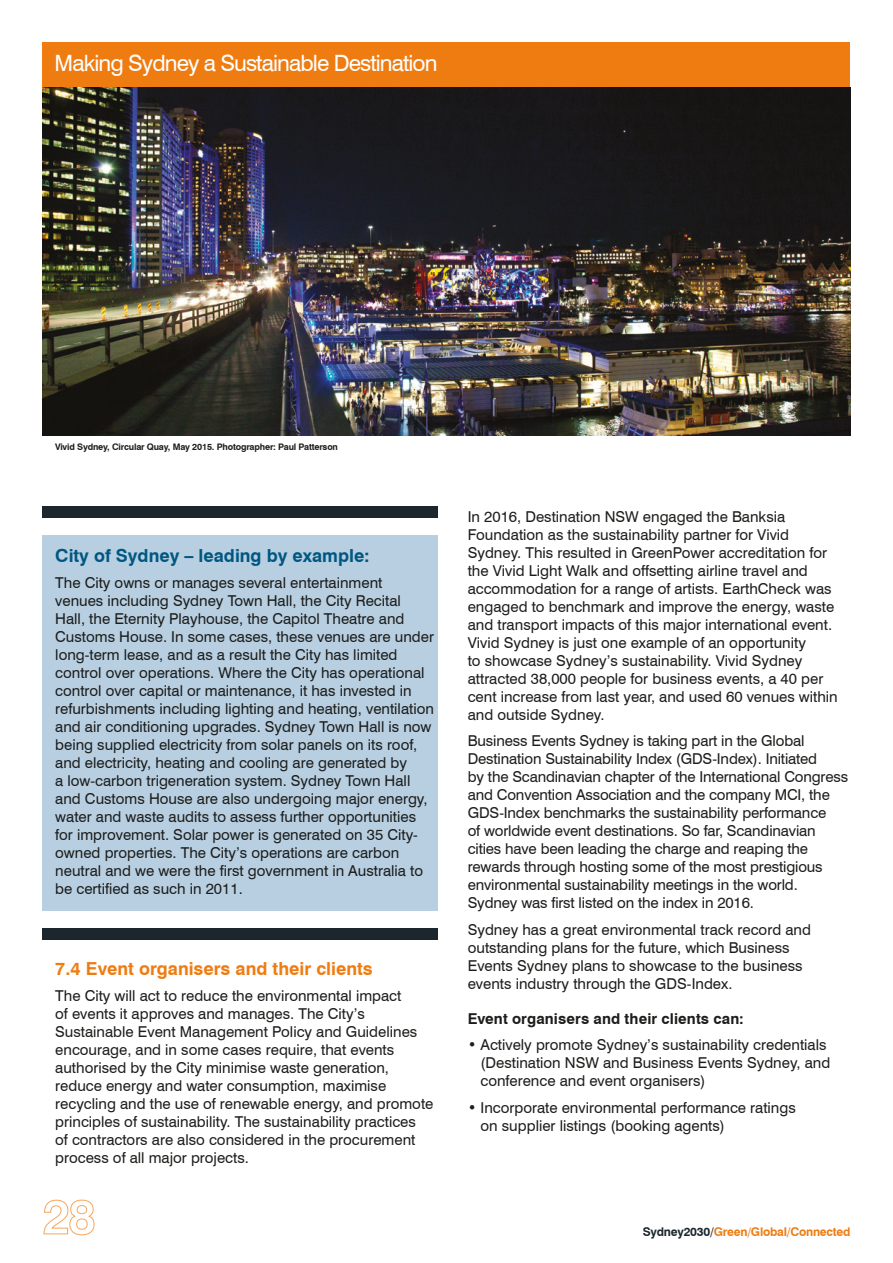
<style>
.page{position:relative;width:893px;height:1263px;background:#fff}
.page>*{position:absolute;margin:0;border:0;box-sizing:border-box;transform-origin:0 0}
.t1{font:22.5px "Swiss 721 BT";letter-spacing:-.04em;color:#fff}
.t2{font:700 18px "Swiss 721 BT";color:#ef7c11}
.t3{font:700 18px "Swiss 721 BT";color:#005781}
.t4{font:15px/18px "Swiss 721 BT";color:#1d1d1b}
.t5{font:700 15px "Swiss 721 BT";letter-spacing:.01em;color:#1d1d1b}
.t6{font:700 12px "Swiss 721 BT";letter-spacing:-.02em;color:#ef7c11}
.t7{font:700 9px "Swiss 721 BT";letter-spacing:-.02em;color:#1d1d1b}
.s1{color:#1b272c}
</style>
<div class="page">
<div style="left:43px;top:535px;width:395px;height:376px;background:#b7cfe1"></div>
<div style="left:43px;top:506px;width:395px;height:11px;background:#1b272c"></div>
<div style="left:43px;top:928px;width:395px;height:11px;background:#1b272c"></div>
<img style="left:42px;top:87px;width:808px;height:349px">
<svg style="left:43px;top:1199px;width:52px;height:36px"></svg>
<div style="left:43px;top:43px;width:807px;height:44px;background:#ef7c11"></div>
<h1 class="t1" style="left:55px;top:50px;width:384px">Making Sydney a Sustainable Destination</h1>
<p class="t7" style="left:55px;top:442px;width:284px">Vivid Sydney, Circular Quay, May 2015. Photographer: Paul Patterson</p>
<h4 class="t3" style="left:55px;top:544px;width:316px">City of Sydney – leading by example:</h4>
<p class="t4" style="left:55px;top:574px;width:380px">The City owns or manages several entertainment venues including Sydney Town Hall, the City Recital Hall, the Eternity Playhouse, the Capitol Theatre and Customs House. In some cases, these venues are under long-term lease, and as a result the City has limited control over operations. Where the City has operational control over capital or maintenance, it has invested in refurbishments including lighting and heating, ventilation and air conditioning upgrades. Sydney Town Hall is now being supplied electricity from solar panels on its roof, and electricity, heating and cooling are generated by<br>a low-carbon trigeneration system. Sydney Town Hall and Customs House are also undergoing major energy, water and waste audits to assess further opportunities for improvement. Solar power is generated on 35 City&shy;owned properties. The City’s operations are carbon neutral and we were the first government in Australia to be certified as such in 2011.</p>
<h3 class="t2" style="left:55px;top:957px;width:319px">7.4 Event organisers and their clients</h3>
<p class="t4" style="left:55px;top:987px;width:380px">The City will act to reduce the environmental impact<br>of events it approves and manages. The City’s Sustainable Event Management Policy and Guidelines encourage, and in some cases require, that events authorised by the City minimise waste generation, reduce energy and water consumption, maximise recycling and the use of renewable energy, and promote principles of sustainability. The sustainability practices<br>of contractors are also considered in the procurement process of all major projects.</p>
<p class="t4" style="left:468px;top:507px;width:372px">In 2016, Destination NSW engaged the Banksia Foundation as the sustainability partner for Vivid Sydney. This resulted in GreenPower accreditation for the Vivid Light Walk and offsetting airline travel and accommodation for a range of artists. EarthCheck was engaged to benchmark and improve the energy, waste and transport impacts of this major international event.<br>Vivid Sydney is just one example of an opportunity<br>to showcase Sydney’s sustainability. Vivid Sydney attracted 38,000 people for business events, a 40 per cent increase from last year, and used 60 venues within and outside Sydney.</p>
<p class="t4" style="left:468px;top:732px;width:382px">Business Events Sydney is taking part in the Global Destination Sustainability Index (GDS-Index). Initiated<br>by the Scandinavian chapter of the International Congress and Convention Association and the company MCI, the GDS-Index benchmarks the sustainability performance<br>of worldwide event destinations. So far, Scandinavian cities have been leading the charge and reaping the rewards through hosting some of the most prestigious environmental sustainability meetings in the world.<br>Sydney was first listed on the index in 2016.</p>
<p class="t4" style="left:468px;top:920px;width:345px">Sydney has a great environmental track record and outstanding plans for the future, which Business Events Sydney plans to showcase to the business events industry through the GDS-Index.</p>
<h4 class="t5" style="left:468px;top:1009px;width:278px">Event organisers and their clients can:</h4>
<p class="t4" style="left:480px;top:1036px;width:351px;text-indent:-13px">• Actively promote Sydney’s sustainability credentials (Destination NSW and Business Events Sydney, and conference and event organisers)</p>
<p class="t4" style="left:480px;top:1098px;width:317px;text-indent:-13px">• Incorporate environmental performance ratings on supplier listings (booking agents)</p>
<p class="t6" style="left:643px;top:1224px;width:209px"><span class="s1">Sydney2030/</span>Green/Global/Connected</p>
</div>
